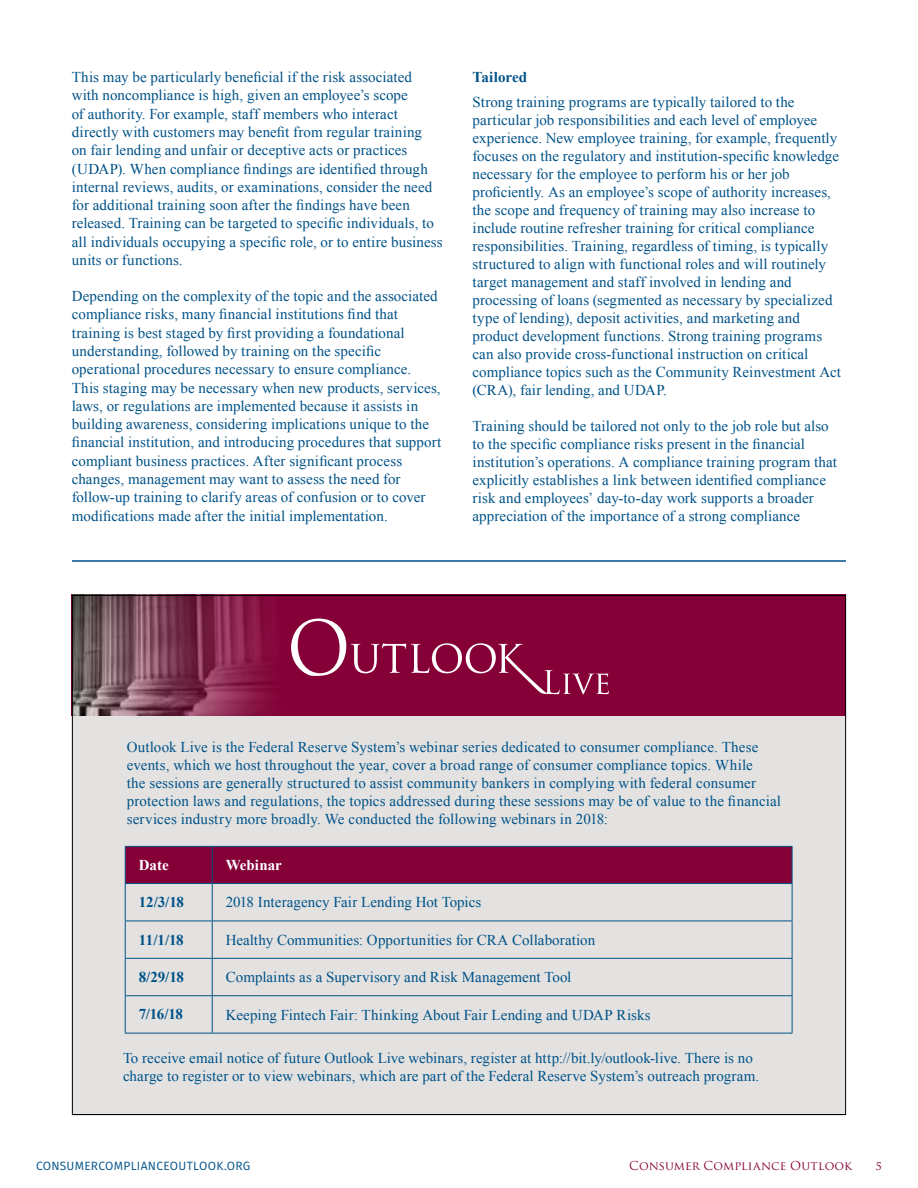
<style>
.page{position:relative;width:918px;height:1188px;background:#fff}
.page>*{position:absolute;margin:0;border:0;box-sizing:border-box;transform-origin:0 0}
.t1{font:15px/18px "Times New Roman";letter-spacing:.005em;color:#005288}
.t2{font:700 15px "Times New Roman";letter-spacing:-.005em;color:#005288}
.t3{font:700 15px "Times New Roman";color:#fff}
.t4{font:12px "Fira Sans";letter-spacing:.02em;color:#005288}
.t5{font:12px "Trajan Pro";letter-spacing:.005em;color:#860038}
</style>
<div class="page">
<div style="left:72px;top:662px;width:774px;height:454px;background:#e3e2e1"></div>
<div style="left:72px;top:594px;width:774px;height:122px;background:#860038"></div>
<svg style="left:291px;top:619px;width:318px;height:75px"></svg>
<hr style="left:72px;top:560px;width:774px;height:2px;background:#005288">
<img style="left:72px;top:594px;width:198px;height:122px">
<div style="left:126px;top:847px;width:666px;height:36px;background:#860038"></div>
<hr style="left:125px;top:846px;width:87px;height:1px;background:#005288">
<hr style="left:125px;top:847px;width:1px;height:36px;background:#005288">
<hr style="left:212px;top:846px;width:580px;height:1px;background:#005288">
<hr style="left:212px;top:847px;width:1px;height:36px;background:#005288">
<hr style="left:792px;top:847px;width:1px;height:36px;background:#005288">
<hr style="left:125px;top:883px;width:87px;height:1px;background:#005288">
<hr style="left:125px;top:884px;width:1px;height:37px;background:#005288">
<hr style="left:212px;top:883px;width:580px;height:1px;background:#005288">
<hr style="left:212px;top:884px;width:1px;height:37px;background:#005288">
<hr style="left:792px;top:884px;width:1px;height:37px;background:#005288">
<hr style="left:125px;top:921px;width:87px;height:1px;background:#005288">
<hr style="left:125px;top:921px;width:1px;height:37px;background:#005288">
<hr style="left:212px;top:921px;width:580px;height:1px;background:#005288">
<hr style="left:212px;top:921px;width:1px;height:37px;background:#005288">
<hr style="left:792px;top:921px;width:1px;height:37px;background:#005288">
<hr style="left:125px;top:958px;width:87px;height:1px;background:#005288">
<hr style="left:125px;top:959px;width:1px;height:36px;background:#005288">
<hr style="left:212px;top:958px;width:580px;height:1px;background:#005288">
<hr style="left:212px;top:959px;width:1px;height:36px;background:#005288">
<hr style="left:792px;top:959px;width:1px;height:36px;background:#005288">
<hr style="left:125px;top:995px;width:87px;height:1px;background:#005288">
<hr style="left:125px;top:996px;width:1px;height:37px;background:#005288">
<hr style="left:212px;top:995px;width:580px;height:1px;background:#005288">
<hr style="left:212px;top:996px;width:1px;height:37px;background:#005288">
<hr style="left:792px;top:996px;width:1px;height:37px;background:#005288">
<hr style="left:125px;top:1033px;width:87px;height:1px;background:#005288">
<hr style="left:212px;top:1033px;width:580px;height:1px;background:#005288">
<p class="t1" style="left:72px;top:68px;width:372px">This may be particularly beneficial if the risk associated with noncompliance is high, given an employee’s scope<br>of authority. For example, staff members who interact directly with customers may benefit from regular training<br>on fair lending and unfair or deceptive acts or practices (UDAP). When compliance findings are identified through internal reviews, audits, or examinations, consider the need for additional training soon after the findings have been released. Training can be targeted to specific individuals, to all individuals occupying a specific role, or to entire business units or functions.</p>
<p class="t1" style="left:72px;top:287px;width:371px">Depending on the complexity of the topic and the associated compliance risks, many financial institutions find that training is best staged by first providing a foundational understanding, followed by training on the specific operational procedures necessary to ensure compliance.<br>This staging may be necessary when new products, services, laws, or regulations are implemented because it assists in building awareness, considering implications unique to the financial institution, and introducing procedures that support compliant business practices. After significant process changes, management may want to assess the need for follow-up training to clarify areas of confusion or to cover modifications made after the initial implementation.</p>
<p class="t2" style="left:472px;top:67px;width:56px">Tailored</p>
<p class="t1" style="left:472px;top:93px;width:370px">Strong training programs are typically tailored to the particular job responsibilities and each level of employee experience. New employee training, for example, frequently focuses on the regulatory and institution-specific knowledge necessary for the employee to perform his or her job proficiently. As an employee’s scope of authority increases, the scope and frequency of training may also increase to include routine refresher training for critical compliance responsibilities. Training, regardless of timing, is typically structured to align with functional roles and will routinely target management and staff involved in lending and processing of loans (segmented as necessary by specialized type of lending), deposit activities, and marketing and product development functions. Strong training programs can also provide cross-functional instruction on critical compliance topics such as the Community Reinvestment Act (CRA), fair lending, and UDAP.</p>
<p class="t1" style="left:472px;top:417px;width:366px">Training should be tailored not only to the job role but also to the specific compliance risks present in the financial institution’s operations. A compliance training program that explicitly establishes a link between identified compliance risk and employees’ day-to-day work supports a broader appreciation of the importance of a strong compliance</p>
<p class="t1" style="left:127px;top:738px;width:656px">Outlook Live is the Federal Reserve System’s webinar series dedicated to consumer compliance. These events, which we host throughout the year, cover a broad range of consumer compliance topics. While<br>the sessions are generally structured to assist community bankers in complying with federal consumer protection laws and regulations, the topics addressed during these sessions may be of value to the financial services industry more broadly. We conducted the following webinars in 2018:</p>
<p class="t3" style="left:139px;top:855px;width:32px">Date</p>
<p class="t3" style="left:226px;top:855px;width:58px">Webinar</p>
<p class="t2" style="left:139px;top:892px;width:47px">12/3/18</p>
<p class="t1" style="left:226px;top:893px;width:257px">2018 Interagency Fair Lending Hot Topics</p>
<p class="t2" style="left:139px;top:929px;width:47px">11/1/18</p>
<p class="t1" style="left:226px;top:931px;width:371px">Healthy Communities: Opportunities for CRA Collaboration</p>
<p class="t2" style="left:139px;top:967px;width:47px">8/29/18</p>
<p class="t1" style="left:226px;top:968px;width:347px">Complaints as a Supervisory and Risk Management Tool</p>
<p class="t2" style="left:139px;top:1004px;width:46px">7/16/18</p>
<p class="t1" style="left:226px;top:1005px;width:427px">Keeping Fintech Fair: Thinking About Fair Lending and UDAP Risks</p>
<p class="t1" style="left:123px;top:1049px;width:638px">To receive email notice of future Outlook Live webinars, register at http://bit.ly/outlook-live. There is no charge to register or to view webinars, which are part of the Federal Reserve System’s outreach program.</p>
<p class="t4" style="left:36px;top:1157px;width:216px">CONSUMERCOMPLIANCEOUTLOOK.ORG</p>
<p class="t5" style="left:629px;top:1158px;width:224px">CONSUMER COMPLIANCE OUTLOOK</p>
<p class="t5" style="left:876px;top:1158px;width:8px">5</p>
</div>
